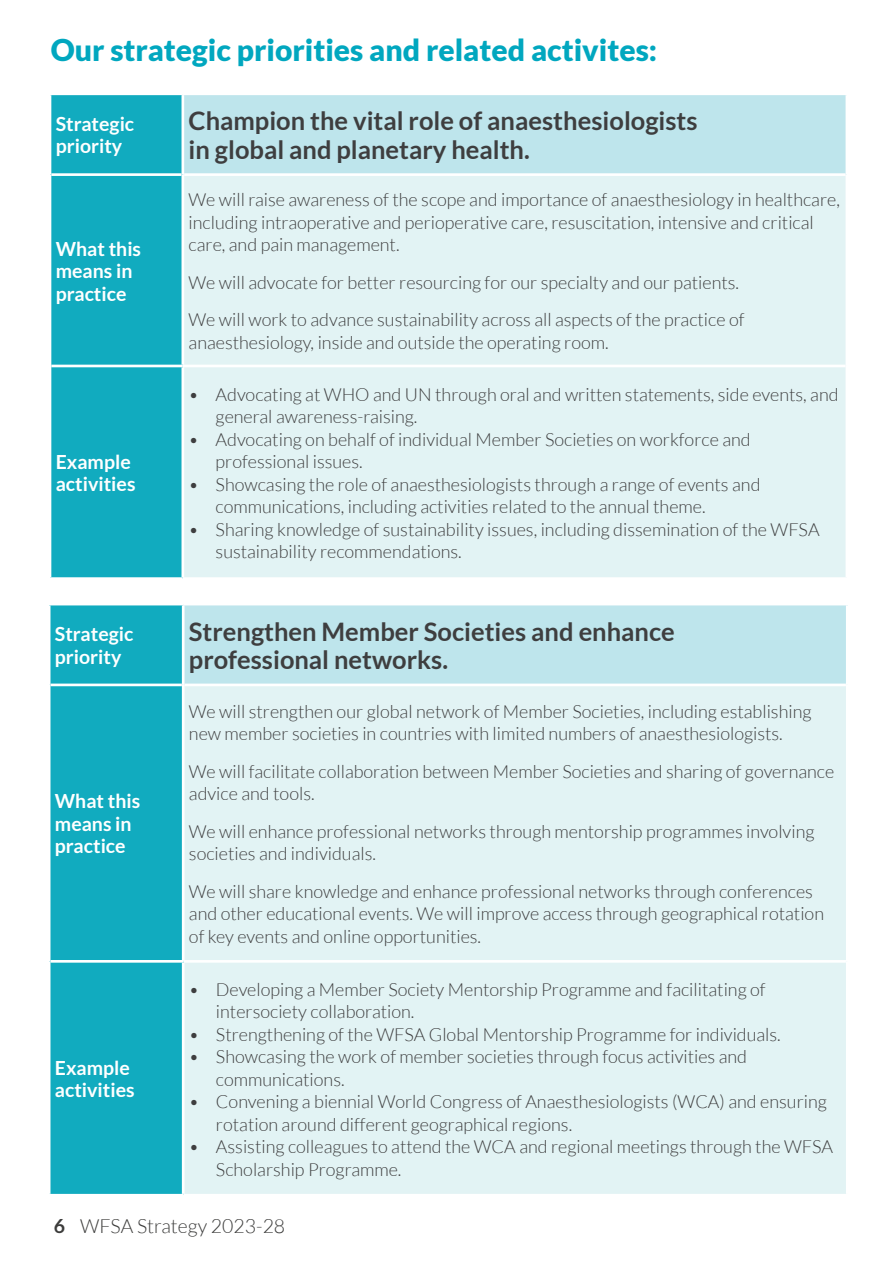
<style>
.page{position:relative;width:893px;height:1263px;background:#fff}
.page>*{position:absolute;margin:0;border:0;box-sizing:border-box;transform-origin:0 0}
.t1{font:900 30px "Lato";color:#01a7bf}
.t2{font:700 25.5px/28.5px "Lato";color:#3e3e3f}
.t3{font:700 19.5px/22.5px "Lato";color:#fff}
.t4{font:300 19.5px "Lato";color:#3c3c3b}
.t5{font:300 18px/22.5px "Lato";color:#3e3e3f}
.s1{font-weight:700}
</style>
<div class="page">
<div style="left:49px;top:604px;width:134px;height:81px;background:#11abbf"></div>
<div style="left:183px;top:604px;width:664px;height:81px;background:#bee5ec"></div>
<div style="left:49px;top:685px;width:134px;height:276px;background:#11abbf"></div>
<div style="left:185px;top:686px;width:661px;height:508px;background:#e2f3f4"></div>
<div style="left:49px;top:961px;width:134px;height:234px;background:#11abbf"></div>
<hr style="left:48px;top:685px;width:2px;height:276px;background:#fff">
<hr style="left:48px;top:605px;width:2px;height:80px;background:#fff">
<hr style="left:48px;top:603px;width:135px;height:2px;background:#fff">
<hr style="left:50px;top:684px;width:132px;height:2px;background:#fff">
<hr style="left:48px;top:961px;width:2px;height:233px;background:#fff">
<hr style="left:50px;top:960px;width:133px;height:3px;background:#fff">
<hr style="left:182px;top:963px;width:3px;height:231px;background:#fff">
<hr style="left:48px;top:1194px;width:135px;height:2px;background:#fff">
<hr style="left:182px;top:605px;width:3px;height:80px;background:#fff">
<hr style="left:183px;top:603px;width:666px;height:2px;background:#fff">
<hr style="left:846px;top:605px;width:3px;height:80px;background:#fff">
<hr style="left:182px;top:685px;width:3px;height:275px;background:#fff">
<hr style="left:185px;top:684px;width:661px;height:2px;background:#fff">
<hr style="left:183px;top:960px;width:663px;height:3px;background:#fff">
<div style="left:50px;top:94px;width:133px;height:81px;background:#11abbf"></div>
<div style="left:183px;top:94px;width:664px;height:81px;background:#bee5ec"></div>
<div style="left:50px;top:175px;width:133px;height:191px;background:#11abbf"></div>
<div style="left:184px;top:176px;width:662px;height:401px;background:#e2f3f4"></div>
<div style="left:50px;top:366px;width:133px;height:213px;background:#11abbf"></div>
<hr style="left:49px;top:175px;width:2px;height:191px;background:#fff">
<hr style="left:49px;top:95px;width:2px;height:80px;background:#fff">
<hr style="left:49px;top:92px;width:134px;height:3px;background:#fff">
<hr style="left:51px;top:173px;width:131px;height:3px;background:#fff">
<hr style="left:49px;top:366px;width:2px;height:211px;background:#fff">
<hr style="left:51px;top:365px;width:132px;height:2px;background:#fff">
<hr style="left:182px;top:367px;width:2px;height:210px;background:#fff">
<hr style="left:49px;top:577px;width:134px;height:3px;background:#fff">
<hr style="left:182px;top:95px;width:2px;height:80px;background:#fff">
<hr style="left:183px;top:92px;width:665px;height:3px;background:#fff">
<hr style="left:846px;top:95px;width:2px;height:80px;background:#fff">
<hr style="left:182px;top:175px;width:2px;height:190px;background:#fff">
<hr style="left:184px;top:173px;width:662px;height:3px;background:#fff">
<hr style="left:183px;top:365px;width:663px;height:2px;background:#fff">
<p class="t1" style="left:51px;top:32px;width:608px">Our strategic priorities and related activites:</p>
<p class="t3" style="left:56px;top:112px;width:80px">Strategic priority</p>
<p class="t2" style="left:189px;top:106px;width:511px">Champion the vital role of anaesthesiologists in global and planetary health.</p>
<p class="t3" style="left:56px;top:237px;width:87px">What this means in practice</p>
<p class="t3" style="left:56px;top:450px;width:81px">Example activities</p>
<p class="t5" style="left:189px;top:189px;width:653px">We will raise awareness of the scope and importance of anaesthesiology in healthcare, including intraoperative and perioperative care, resuscitation, intensive and critical care, and pain management.</p>
<p class="t5" style="left:189px;top:271px;width:552px">We will advocate for better resourcing for our specialty and our patients.</p>
<p class="t5" style="left:189px;top:309px;width:557px">We will work to advance sustainability across all aspects of the practice of anaesthesiology, inside and outside the operating room.</p>
<p class="t5" style="left:216px;top:383px;width:624px;text-indent:-27px">• Advocating at WHO and UN through oral and written statements, side events, and general awareness-raising.</p>
<p class="t5" style="left:216px;top:428px;width:537px;text-indent:-27px">• Advocating on behalf of individual Member Societies on workforce and professional issues.</p>
<p class="t5" style="left:216px;top:473px;width:546px;text-indent:-27px">• Showcasing the role of anaesthesiologists through a range of events and communications, including activities related to the annual theme.</p>
<p class="t5" style="left:216px;top:518px;width:605px;text-indent:-27px">• Sharing knowledge of sustainability issues, including dissemination of the WFSA sustainability recommendations.</p>
<p class="t3" style="left:55px;top:622px;width:80px">Strategic priority</p>
<p class="t2" style="left:189px;top:617px;width:487px">Strengthen Member Societies and enhance professional networks.</p>
<p class="t3" style="left:55px;top:790px;width:87px">What this means in practice</p>
<p class="t3" style="left:55px;top:1056px;width:81px">Example activities</p>
<p class="t5" style="left:189px;top:700px;width:624px">We will strengthen our global network of Member Societies, including establishing new member societies in countries with limited numbers of anaesthesiologists.</p>
<p class="t5" style="left:189px;top:760px;width:647px">We will facilitate collaboration between Member Societies and sharing of governance advice and tools.</p>
<p class="t5" style="left:189px;top:820px;width:627px">We will enhance professional networks through mentorship programmes involving societies and individuals.</p>
<p class="t5" style="left:189px;top:880px;width:637px">We will share knowledge and enhance professional networks through conferences and other educational events. We will improve access through geographical rotation of key events and online opportunities.</p>
<p class="t5" style="left:216px;top:978px;width:551px;text-indent:-27px">• Developing a Member Society Mentorship Programme and facilitating of intersociety collaboration.</p>
<p class="t5" style="left:189px;top:1023px;width:593px">• Strengthening of the WFSA Global Mentorship Programme for individuals.</p>
<p class="t5" style="left:216px;top:1045px;width:533px;text-indent:-27px">• Showcasing the work of member societies through focus activities and communications.</p>
<p class="t5" style="left:216px;top:1090px;width:612px;text-indent:-27px">• Convening a biennial World Congress of Anaesthesiologists (WCA) and ensuring rotation around different geographical regions.</p>
<p class="t5" style="left:216px;top:1135px;width:619px;text-indent:-27px">• Assisting colleagues to attend the WCA and regional meetings through the WFSA<br>Scholarship Programme.</p>
<p class="t4" style="left:54px;top:1215px;width:233px"><span class="s1">6</span> WFSA Strategy 2023-28</p>
</div>
